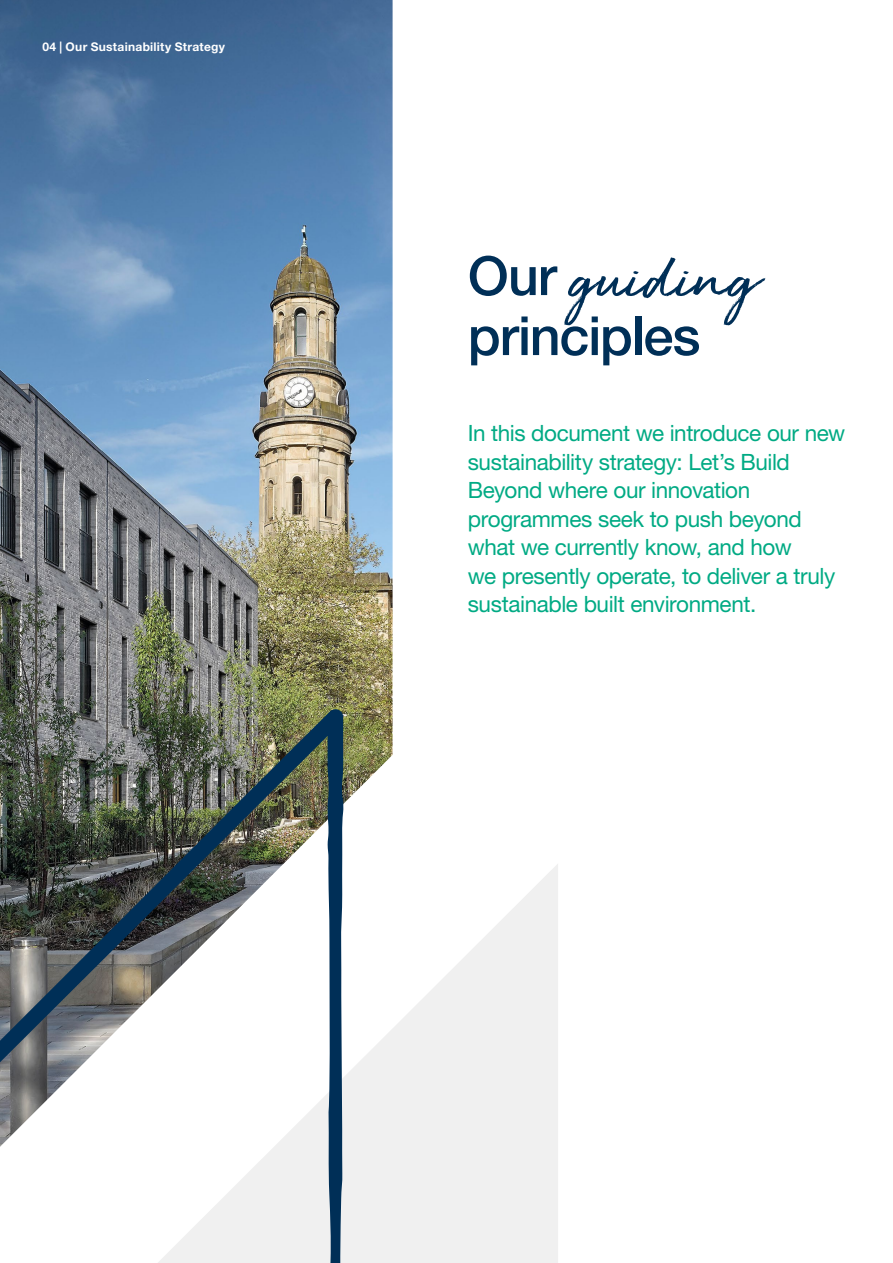
<style>
.page{position:relative;width:893px;height:1263px;background:#fff}
.page>*{position:absolute;margin:0;border:0;box-sizing:border-box;transform-origin:0 0}
.t1{font:75px "Golden Plains";letter-spacing:-.02em;color:#002f57}
.t2{font:500 54px "Helvetica Neue LTW1 G";letter-spacing:-.025em;color:#002f57}
.t3{font:22.5px/28.5px "Helvetica Neue LTW1 G";letter-spacing:-.02em;color:#00aa84}
.t4{font:700 12px "Helvetica Neue LTW1 G";letter-spacing:.025em;color:#fff}
.s1{font-family:"Helvetica Neue LTW1 G";font-weight:500;font-size:54px}
</style>
<div class="page">
<svg style="left:344px;top:864px;width:214px;height:399px;fill:#f0f0f0"></svg>
<img style="left:0;top:0;width:393px;height:1147px">
<img style="left:0;top:708px;width:344px;height:555px">
<p class="t4" style="left:43px;top:39px;width:184px">04 | Our Sustainability Strategy</p>
<h1 class="t1" style="left:468px;top:226px;width:293px"><span class="s1">Our</span> guiding</h1>
<h2 class="t2" style="left:468px;top:303px;width:234px">principles</h2>
<p class="t3" style="left:468px;top:419px;width:379px">In this document we introduce our new sustainability strategy: Let’s Build Beyond where our innovation programmes seek to push beyond what we currently know, and how<br>we presently operate, to deliver a truly sustainable built environment.</p>
</div>
